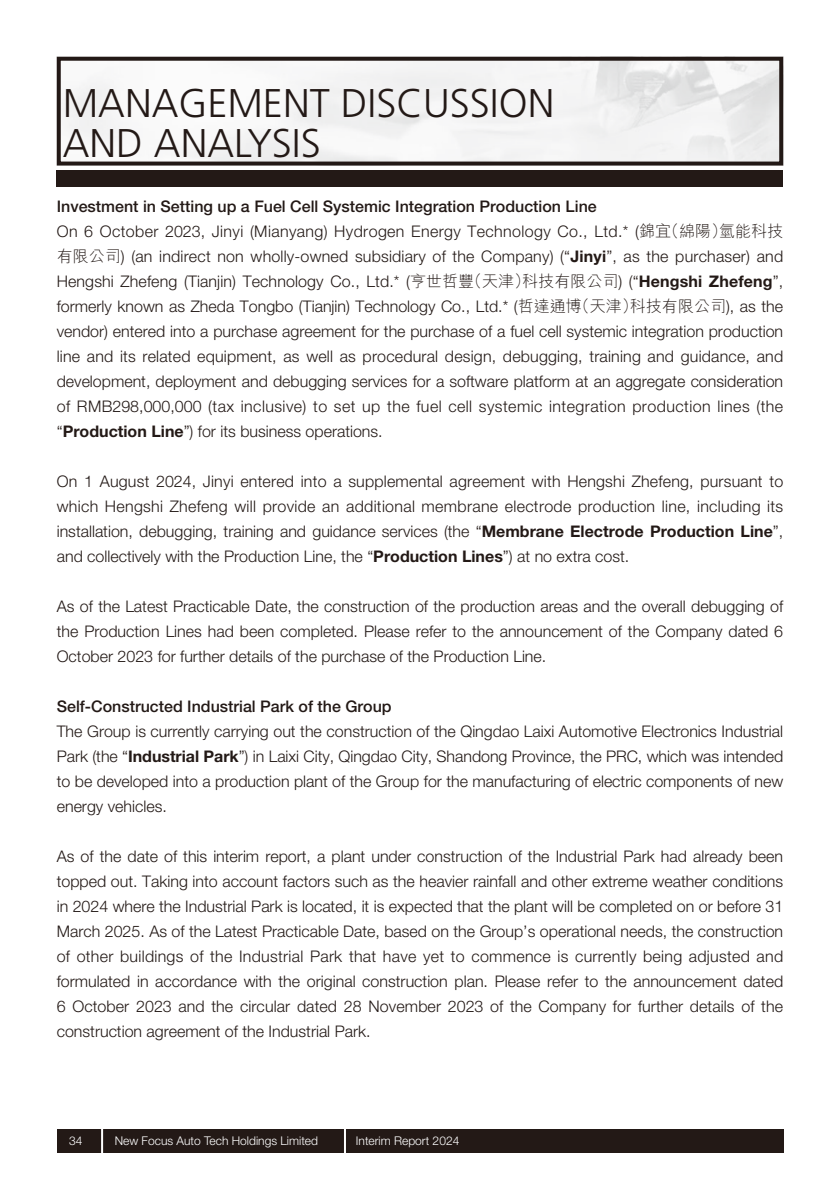
<style>
.page{position:relative;width:840px;height:1191px;background:#fff}
.page>*{position:absolute;margin:0;border:0;box-sizing:border-box;transform-origin:0 0}
.t1{font:300 40px/40px "Frutiger LT Std";color:#231916}
.t2{font:300 16px/25px "Helvetica Neue LT Std";color:#231916;text-align:justify}
.t3{font:500 16px "Helvetica Neue LT Std";color:#231916}
.t4{font:300 12px "Helvetica Neue LT Std";color:#fff}
.s1{font-weight:500}
.s2{font-family:"M Hei HK Light E Ten B5 H";font-weight:400}
.s3{font-weight:700}
</style>
<div class="page">
<div style="left:57px;top:1128px;width:725px;height:24px;background:#231916"></div>
<hr style="left:101px;top:1126px;width:2px;height:29px;background:#fff">
<hr style="left:344px;top:1126px;width:2px;height:28px;background:#fff">
<div style="left:57px;top:57px;width:725px;height:108px;border:4px solid #231916"></div>
<div style="left:57px;top:170px;width:725px;height:16px;background:#231916"></div>
<h1 class="t1" style="left:63px;top:85px;width:493px">MANAGEMENT DISCUSSION<br>AND ANALYSIS</h1>
<p class="t2" style="left:57px;top:195px;width:727px;text-align:left"><span class="s1">Investment in Setting up a Fuel Cell Systemic Integration Production Line<br></span>On 6 October 2023, Jinyi (Mianyang) Hydrogen Energy Technology Co., Ltd.* (<span class="s2">錦宜（綿陽）氫能科技有限公司</span>) (an indirect non wholly-owned subsidiary of the Company) (“<span class="s3">Jinyi</span>”, as the purchaser) and Hengshi Zhefeng (Tianjin) Technology Co., Ltd.* (<span class="s2">亨世哲豐（天津）科技有限公司</span>) (“<span class="s3">Hengshi Zhefeng</span>”, formerly known as Zheda Tongbo (Tianjin) Technology Co., Ltd.* (<span class="s2">哲達通博（天津）科技有限公司</span>), as the vendor) entered into a purchase agreement for the purchase of a fuel cell systemic integration production line and its related equipment, as well as procedural design, debugging, training and guidance, and development, deployment and debugging services for a software platform at an aggregate consideration of RMB298,000,000 (tax inclusive) to set up the fuel cell systemic integration production lines (the “<span class="s3">Production Line</span>”) for its business operations.</p>
<p class="t2" style="left:57px;top:470px;width:727px">On 1 August 2024, Jinyi entered into a supplemental agreement with Hengshi Zhefeng, pursuant to which Hengshi Zhefeng will provide an additional membrane electrode production line, including its installation, debugging, training and guidance services (the “<span class="s3">Membrane Electrode Production Line</span>”, and collectively with the Production Line, the “<span class="s3">Production Lines</span>”) at no extra cost.</p>
<p class="t2" style="left:57px;top:595px;width:727px">As of the Latest Practicable Date, the construction of the production areas and the overall debugging of the Production Lines had been completed. Please refer to the announcement of the Company dated 6<br>October 2023 for further details of the purchase of the Production Line.</p>
<p class="t3" style="left:57px;top:700px;width:336px">Self-Constructed Industrial Park of the Group</p>
<p class="t2" style="left:57px;top:720px;width:727px">The Group is currently carrying out the construction of the Qingdao Laixi Automotive Electronics Industrial Park (the “<span class="s3">Industrial Park</span>”) in Laixi City, Qingdao City, Shandong Province, the PRC, which was intended to be developed into a production plant of the Group for the manufacturing of electric components of new energy vehicles.</p>
<p class="t2" style="left:57px;top:845px;width:727px">As of the date of this interim report, a plant under construction of the Industrial Park had already been topped out. Taking into account factors such as the heavier rainfall and other extreme weather conditions in 2024 where the Industrial Park is located, it is expected that the plant will be completed on or before 31<br>March 2025. As of the Latest Practicable Date, based on the Group’s operational needs, the construction of other buildings of the Industrial Park that have yet to commence is currently being adjusted and formulated in accordance with the original construction plan. Please refer to the announcement dated 6 October 2023 and the circular dated 28 November 2023 of the Company for further details of the construction agreement of the Industrial Park.</p>
<p class="t4" style="left:69px;top:1136px;width:15px">34</p>
<p class="t4" style="left:115px;top:1136px;width:205px">New Focus Auto Tech Holdings Limited</p>
<p class="t4" style="left:355px;top:1136px;width:105px">Interim Report 2024</p>
</div>
